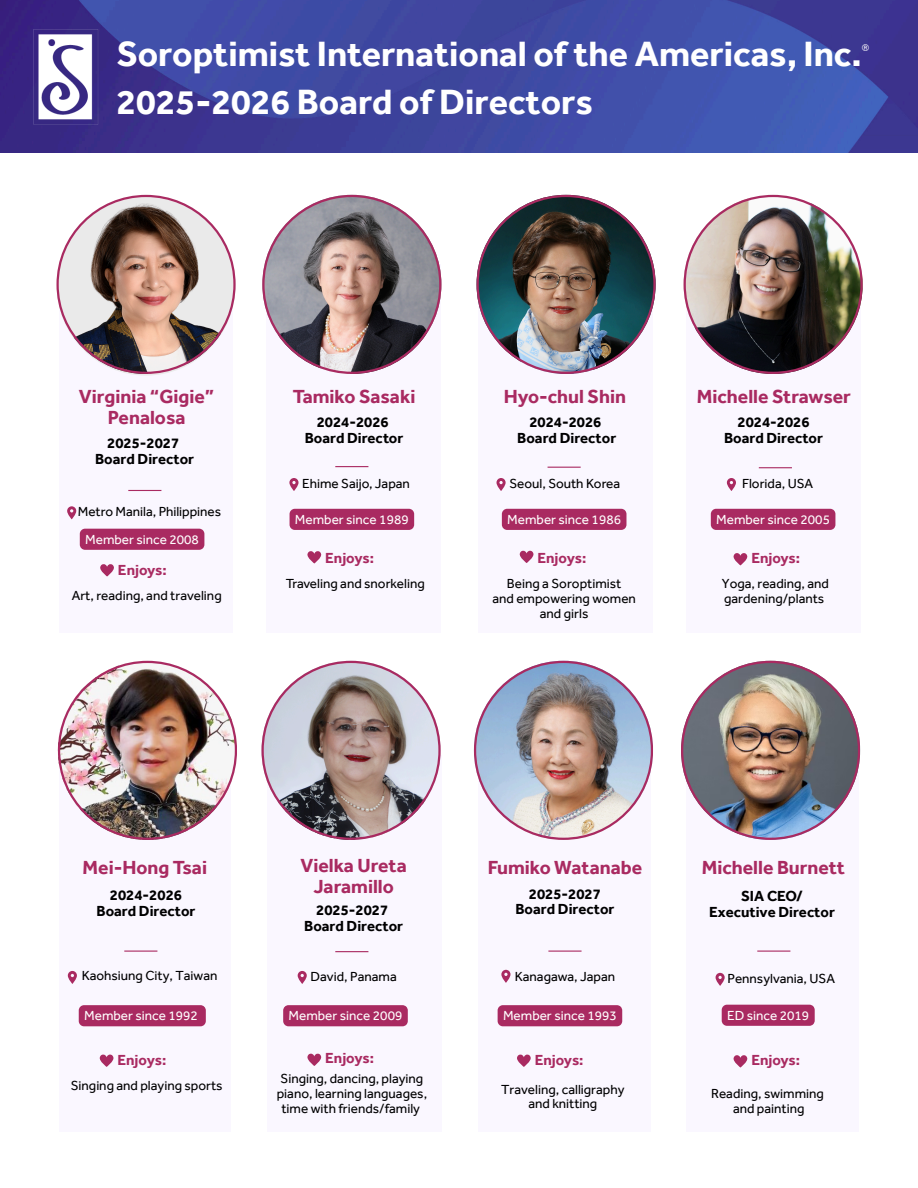
<style>
.page{position:relative;width:918px;height:1188px;background:#fff}
.page>*{position:absolute;margin:0;border:0;box-sizing:border-box;transform-origin:0 0}
.t1{font:700 36.15px/47.1px "Effra";color:#fff}
.t2{font:700 19.5px/21.3px "Effra";color:#a92a61;text-align:center}
.t3{font:16.5px "Open Sauce One";color:#fefefe}
.t4{font:700 15px/15.8px "Effra";color:#000;text-align:center}
.t5{font:700 15px "Effra";color:#a92a61}
.t6{font:13.5px/14.7px "Effra";color:#000}
.t7{font:13.5px "Effra";color:#fefefe}
</style>
<div class="page">
<img style="left:0;top:0;width:918px;height:153px">
<div style="left:59px;top:729px;width:172px;height:403px;background:#faf7ff"></div>
<img style="left:58px;top:661px;width:179px;height:179px">
<div style="left:267px;top:756px;width:174px;height:376px;background:#faf7ff"></div>
<img style="left:262px;top:661px;width:178px;height:179px">
<div style="left:479px;top:756px;width:172px;height:376px;background:#faf7ff"></div>
<img style="left:474px;top:661px;width:179px;height:179px">
<div style="left:686px;top:756px;width:172px;height:376px;background:#faf7ff"></div>
<img style="left:681px;top:661px;width:179px;height:179px">
<div style="left:59px;top:275px;width:174px;height:358px;background:#faf7ff"></div>
<img style="left:56px;top:195px;width:179px;height:179px">
<div style="left:267px;top:265px;width:174px;height:368px;background:#faf7ff"></div>
<svg style="left:262px;top:195px;width:179px;height:179px"></svg>
<div style="left:479px;top:265px;width:174px;height:368px;background:#faf7ff"></div>
<img style="left:477px;top:195px;width:178px;height:179px">
<div style="left:686px;top:265px;width:174px;height:368px;background:#faf7ff"></div>
<img style="left:684px;top:195px;width:178px;height:179px">
<img style="left:0;top:29px;width:164px;height:96px">
<hr style="left:128px;top:490px;width:33px;height:1px;background:#a92a61">
<svg style="left:100px;top:564px;width:14px;height:13px"></svg>
<svg style="left:67px;top:506px;width:9px;height:13px"></svg>
<svg style="left:307px;top:551px;width:14px;height:13px"></svg>
<svg style="left:519px;top:550px;width:15px;height:13px"></svg>
<hr style="left:759px;top:467px;width:33px;height:1px;background:#a92a61">
<hr style="left:548px;top:467px;width:33px;height:1px;background:#a92a61">
<svg style="left:733px;top:553px;width:15px;height:12px"></svg>
<svg style="left:99px;top:1054px;width:15px;height:13px"></svg>
<hr style="left:335px;top:951px;width:33px;height:1px;background:#a92a61">
<svg style="left:307px;top:1053px;width:14px;height:13px"></svg>
<svg style="left:517px;top:1054px;width:14px;height:13px"></svg>
<hr style="left:335px;top:466px;width:33px;height:1px;background:#a92a61">
<svg style="left:289px;top:478px;width:9px;height:13px"></svg>
<svg style="left:496px;top:478px;width:9px;height:13px"></svg>
<svg style="left:727px;top:478px;width:9px;height:13px"></svg>
<hr style="left:124px;top:951px;width:33px;height:1px;background:#a92a61">
<svg style="left:68px;top:971px;width:9px;height:13px"></svg>
<svg style="left:298px;top:971px;width:9px;height:13px"></svg>
<hr style="left:548px;top:951px;width:34px;height:1px;background:#a92a61">
<svg style="left:501px;top:970px;width:9px;height:13px"></svg>
<svg style="left:733px;top:1055px;width:15px;height:13px"></svg>
<hr style="left:757px;top:951px;width:33px;height:1px;background:#a92a61">
<svg style="left:716px;top:973px;width:9px;height:13px"></svg>
<div style="left:290px;top:509px;width:124px;height:21px;background:#a92a61"></div>
<div style="left:80px;top:529px;width:124px;height:21px;background:#a92a61"></div>
<div style="left:502px;top:509px;width:124px;height:21px;background:#a92a61"></div>
<div style="left:711px;top:509px;width:124px;height:21px;background:#a92a61"></div>
<div style="left:79px;top:1005px;width:127px;height:21px;background:#a92a61;border-radius:5px"></div>
<div style="left:283px;top:1005px;width:125px;height:21px;background:#a92a61"></div>
<div style="left:498px;top:1005px;width:124px;height:21px;background:#a92a61"></div>
<div style="left:722px;top:1005px;width:93px;height:21px;background:#a92a61"></div>
<h1 class="t1" style="left:117px;top:30px;width:747px">Soroptimist International of the Americas, Inc.<br>2025-2026 Board of Directors</h1>
<p class="t3" style="left:861px;top:41px;width:10px">®</p>
<h2 class="t2" style="left:79px;top:385px;width:137px">Virginia “Gigie”<br>Penalosa</h2>
<h3 class="t4" style="left:95px;top:435px;width:101px">2025-2027<br>Board Director</h3>
<h4 class="t6" style="left:78px;top:504px;width:145px">Metro Manila, Philippines</h4>
<h4 class="t7" style="left:85px;top:531px;width:115px">Member since 2008</h4>
<h3 class="t5" style="left:118px;top:561px;width:50px">Enjoys:</h3>
<h4 class="t6" style="left:72px;top:588px;width:152px">Art, reading, and traveling</h4>
<h2 class="t2" style="left:293px;top:385px;width:124px">Tamiko Sasaki</h2>
<h3 class="t4" style="left:305px;top:414px;width:100px">2024-2026<br>Board Director</h3>
<h2 class="t2" style="left:504px;top:385px;width:124px">Hyo-chul Shin</h2>
<h2 class="t2" style="left:697px;top:385px;width:155px">Michelle Strawser</h2>
<h3 class="t4" style="left:517px;top:414px;width:101px">2024-2026<br>Board Director</h3>
<h3 class="t4" style="left:724px;top:414px;width:101px">2024-2026<br>Board Director</h3>
<h4 class="t6" style="left:302px;top:476px;width:109px">Ehime Saijo, Japan</h4>
<h4 class="t6" style="left:509px;top:476px;width:112px">Seoul, South Korea</h4>
<h4 class="t6" style="left:742px;top:476px;width:72px">Florida, USA</h4>
<h4 class="t7" style="left:295px;top:511px;width:115px">Member since 1989</h4>
<h4 class="t7" style="left:507px;top:511px;width:115px">Member since 1986</h4>
<h3 class="t5" style="left:325px;top:549px;width:50px">Enjoys:</h3>
<h3 class="t5" style="left:538px;top:549px;width:50px">Enjoys:</h3>
<h4 class="t7" style="left:716px;top:511px;width:115px">Member since 2005</h4>
<h3 class="t5" style="left:751px;top:549px;width:50px">Enjoys:</h3>
<p class="t6" style="left:286px;top:576px;width:140px">Traveling and snorkeling</p>
<p class="t6" style="left:507px;top:576px;width:116px">Being a Soroptimist</p>
<p class="t6" style="left:492px;top:591px;width:145px">and empowering women</p>
<p class="t6" style="left:540px;top:606px;width:50px">and girls</p>
<p class="t6" style="left:722px;top:576px;width:108px">Yoga, reading, and gardening/plants</p>
<h2 class="t2" style="left:83px;top:856px;width:126px">Mei-Hong Tsai</h2>
<h3 class="t4" style="left:96px;top:887px;width:101px">2024-2026<br>Board Director</h3>
<h2 class="t2" style="left:300px;top:854px;width:108px">Vielka Ureta<br>Jaramillo</h2>
<h3 class="t4" style="left:304px;top:902px;width:101px">2025-2027<br>Board Director</h3>
<h2 class="t2" style="left:488px;top:856px;width:156px">Fumiko Watanabe</h2>
<h2 class="t2" style="left:702px;top:856px;width:145px">Michelle Burnett</h2>
<h3 class="t4" style="left:515px;top:885px;width:101px">2025-2027<br>Board Director</h3>
<h3 class="t4" style="left:709px;top:888px;width:127px">SIA CEO/<br>Executive Director</h3>
<p class="t6" style="left:82px;top:967px;width:137px">Kaohsiung City, Taiwan</p>
<p class="t6" style="left:311px;top:969px;width:88px">David, Panama</p>
<p class="t6" style="left:515px;top:969px;width:102px">Kanagawa, Japan</p>
<p class="t6" style="left:727px;top:971px;width:109px">Pennsylvania, USA</p>
<h4 class="t7" style="left:84px;top:1007px;width:115px">Member since 1992</h4>
<h3 class="t5" style="left:118px;top:1050px;width:50px">Enjoys:</h3>
<h4 class="t7" style="left:289px;top:1007px;width:115px">Member since 2009</h4>
<h3 class="t5" style="left:325px;top:1049px;width:50px">Enjoys:</h3>
<h3 class="t5" style="left:535px;top:1050px;width:50px">Enjoys:</h3>
<h4 class="t7" style="left:503px;top:1007px;width:115px">Member since 1993</h4>
<h4 class="t7" style="left:727px;top:1007px;width:84px">ED since 2019</h4>
<h3 class="t5" style="left:751px;top:1051px;width:50px">Enjoys:</h3>
<p class="t6" style="left:71px;top:1078px;width:153px">Singing and playing sports</p>
<p class="t6" style="left:277px;top:1071px;width:152px;text-align:center">Singing, dancing, playing piano, learning languages, time with friends/family</p>
<p class="t6" style="left:501px;top:1082px;width:125px">Traveling, calligraphy</p>
<p class="t6" style="left:528px;top:1096px;width:70px">and knitting</p>
<p class="t6" style="left:711px;top:1086px;width:114px">Reading, swimming</p>
<p class="t6" style="left:733px;top:1100px;width:73px">and painting</p>
</div>
